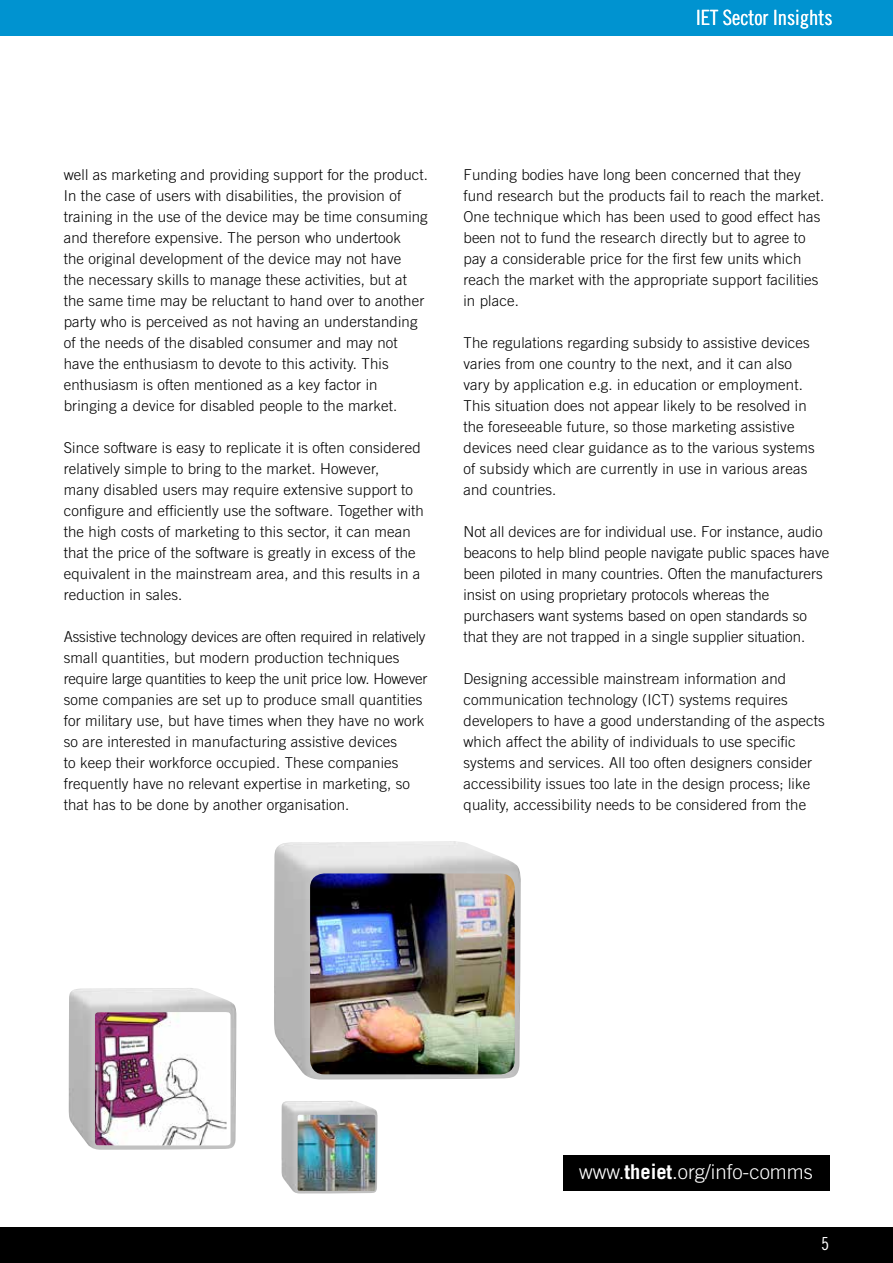
<style>
.page{position:relative;width:893px;height:1263px;background:#fff}
.page>*{position:absolute;margin:0;border:0;box-sizing:border-box;transform-origin:0 0}
.t1{font:21px "Trade Gothic Cond Eighteen";color:#fff}
.t2{font:300 20.4px "Trade Gothic";color:#fff}
.t3{font:18px "Trade Gothic Cond Eighteen";color:#fff}
.t4{font:300 15px/21px "Trade Gothic";letter-spacing:.01em;color:#000}
.s1{font-weight:700}
</style>
<div class="page">
<div style="left:0;top:1227px;width:893px;height:36px;background:#000"></div>
<div style="left:0;top:0;width:893px;height:36px;background:#0093d0"></div>
<img style="left:274px;top:841px;width:247px;height:239px">
<img style="left:69px;top:988px;width:167px;height:162px">
<img style="left:310px;top:873px;width:205px;height:201px">
<div style="left:95px;top:1012px;width:135px;height:133px;background:#fff;border-radius:3px"></div>
<img style="left:95px;top:1012px;width:132px;height:133px">
<img style="left:281px;top:1101px;width:97px;height:92px">
<img style="left:298px;top:1115px;width:77px;height:76px">
<div style="left:563px;top:1155px;width:266px;height:36px;background:#000"></div>
<h1 class="t1" style="left:696px;top:5px;width:138px">IET Sector Insights</h1>
<p class="t4" style="left:64px;top:164px;width:366px">well as marketing and providing support for the product.<br>In the case of users with disabilities, the provision of training in the use of the device may be time consuming and therefore expensive. The person who undertook<br>the original development of the device may not have<br>the necessary skills to manage these activities, but at the same time may be reluctant to hand over to another party who is perceived as not having an understanding of the needs of the disabled consumer and may not have the enthusiasm to devote to this activity. This enthusiasm is often mentioned as a key factor in bringing a device for disabled people to the market.</p>
<p class="t4" style="left:64px;top:437px;width:362px">Since software is easy to replicate it is often considered relatively simple to bring to the market. However,<br>many disabled users may require extensive support to configure and efficiently use the software. Together with the high costs of marketing to this sector, it can mean that the price of the software is greatly in excess of the equivalent in the mainstream area, and this results in a reduction in sales.</p>
<p class="t4" style="left:64px;top:626px;width:365px">Assistive technology devices are often required in relatively small quantities, but modern production techniques require large quantities to keep the unit price low. However some companies are set up to produce small quantities for military use, but have times when they have no work so are interested in manufacturing assistive devices<br>to keep their workforce occupied. These companies frequently have no relevant expertise in marketing, so that has to be done by another organisation.</p>
<p class="t4" style="left:463px;top:164px;width:362px">Funding bodies have long been concerned that they fund research but the products fail to reach the market.<br>One technique which has been used to good effect has been not to fund the research directly but to agree to pay a considerable price for the first few units which reach the market with the appropriate support facilities in place.</p>
<p class="t4" style="left:463px;top:332px;width:353px">The regulations regarding subsidy to assistive devices varies from one country to the next, and it can also vary by application e.g. in education or employment.<br>This situation does not appear likely to be resolved in the foreseeable future, so those marketing assistive devices need clear guidance as to the various systems of subsidy which are currently in use in various areas and countries.</p>
<p class="t4" style="left:463px;top:521px;width:367px">Not all devices are for individual use. For instance, audio beacons to help blind people navigate public spaces have been piloted in many countries. Often the manufacturers insist on using proprietary protocols whereas the purchasers want systems based on open standards so that they are not trapped in a single supplier situation.</p>
<p class="t4" style="left:463px;top:668px;width:363px">Designing accessible mainstream information and communication technology (ICT) systems requires developers to have a good understanding of the aspects which affect the ability of individuals to use specific systems and services. All too often designers consider accessibility issues too late in the design process; like quality, accessibility needs to be considered from the</p>
<h2 class="t2" style="left:579px;top:1160px;width:235px">www.<span class="s1">theiet</span>.org/info-comms</h2>
<p class="t3" style="left:821px;top:1233px;width:9px">5</p>
</div>
